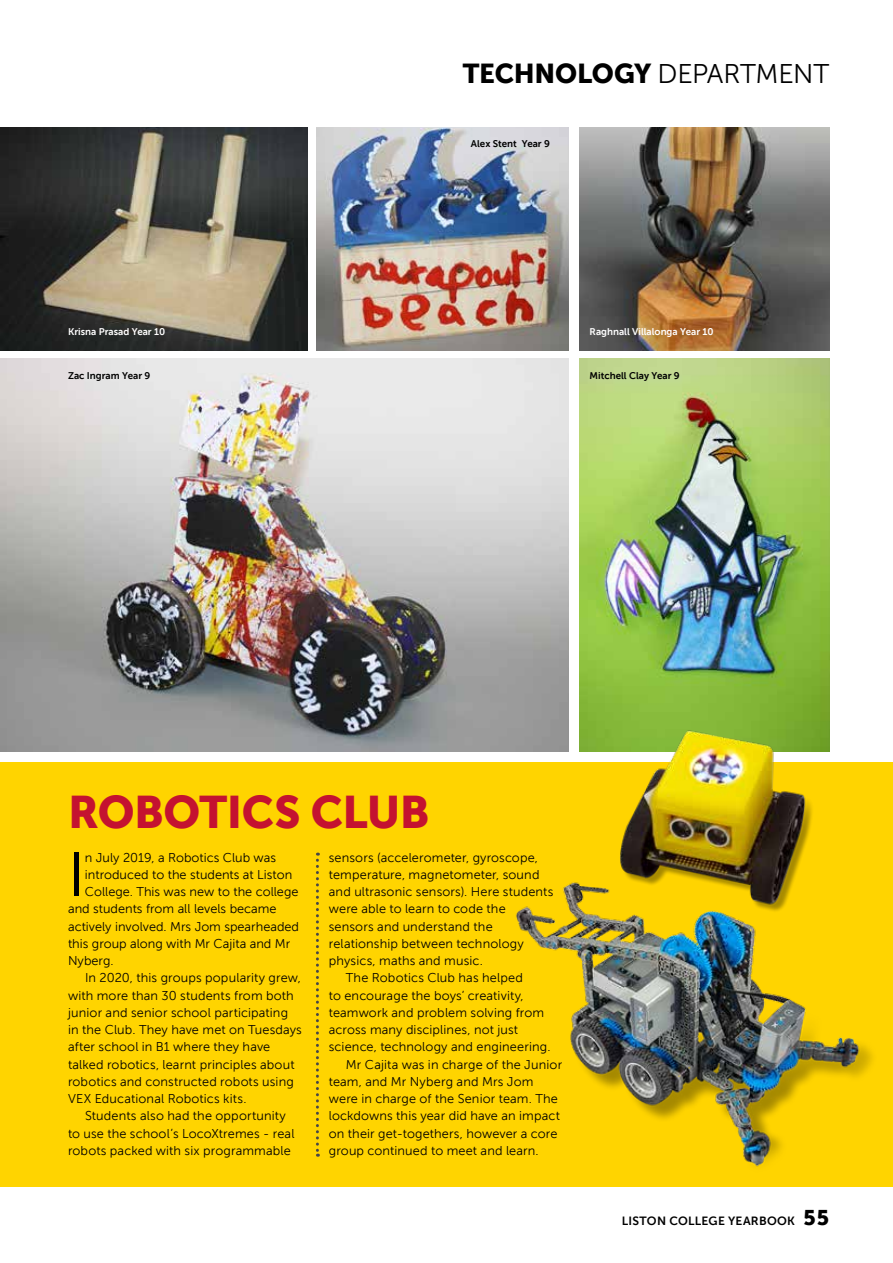
<style>
.page{position:relative;width:893px;height:1263px;background:#fff}
.page>*{position:absolute;margin:0;border:0;box-sizing:border-box;transform-origin:0 0}
.t1{font:61.8px "Museo Sans 300";color:#000}
.t2{font:45px "Museo Sans 900";letter-spacing:-.01em;color:#c41230}
.t3{font:27px "Museo Sans 900";letter-spacing:-.01em;color:#000}
.t4{font:12.75px "Museo Sans 300";letter-spacing:.01em;color:#000}
.t5{font:12px "Museo Sans 700";letter-spacing:.025em;color:#000}
.t6{font:9.75px "Museo Sans 700";color:#000}
.t7{font:9.75px "Museo Sans 700";color:#fff}
.s1{font-family:"Museo Sans 300"}
.s2{font-family:"Museo Sans 900";font-size:21px}
</style>
<div class="page">
<img style="left:579px;top:358px;width:250px;height:394px">
<img style="left:0;top:358px;width:568px;height:394px">
<div style="left:0;top:762px;width:893px;height:424px;background:#ffd400"></div>
<img style="left:516px;top:882px;width:357px;height:285px">
<img style="left:0;top:554px;width:1px;height:332px">
<img style="left:607px;top:711px;width:222px;height:210px">
<img style="left:0;top:128px;width:308px;height:223px">
<img style="left:317px;top:128px;width:251px;height:223px">
<img style="left:579px;top:128px;width:250px;height:223px">
<svg style="left:316px;top:853px;width:3px;height:304px"></svg>
<h3 class="t3" style="left:463px;top:58px;width:368px">TECHNOLOGY <span class="s1">DEPARTMENT</span></h3>
<p class="t7" style="left:68px;top:326px;width:99px">Krisna Prasad Year 10</p>
<p class="t6" style="left:471px;top:138px;width:81px">Alex Stent Year 9</p>
<p class="t7" style="left:590px;top:326px;width:126px">Raghnall Villalonga Year 10</p>
<p class="t6" style="left:68px;top:370px;width:84px">Zac Ingram Year 9</p>
<p class="t6" style="left:590px;top:370px;width:92px">Mitchell Clay Year 9</p>
<h2 class="t2" style="left:68px;top:787px;width:363px">ROBOTICS CLUB</h2>
<p class="t4" style="left:329px;top:850px;width:211px">sensors (accelerometer, gyroscope,</p>
<p class="t4" style="left:329px;top:868px;width:212px">temperature, magnetometer, sound</p>
<p class="t4" style="left:329px;top:885px;width:226px">and ultrasonic sensors). Here students</p>
<p class="t4" style="left:329px;top:902px;width:178px">were able to learn to code the</p>
<p class="t4" style="left:329px;top:919px;width:165px">sensors and understand the</p>
<p class="t4" style="left:329px;top:937px;width:197px">relationship between technology</p>
<p class="t4" style="left:329px;top:954px;width:156px">physics, maths and music.</p>
<p class="t4" style="left:346px;top:971px;width:179px">The Robotics Club has helped</p>
<p class="t4" style="left:329px;top:988px;width:196px">to encourage the boys’ creativity,</p>
<p class="t4" style="left:329px;top:1006px;width:217px">teamwork and problem solving from</p>
<p class="t4" style="left:329px;top:1023px;width:191px">across many disciplines, not just</p>
<p class="t4" style="left:329px;top:1040px;width:223px">science, technology and engineering.</p>
<p class="t4" style="left:346px;top:1057px;width:218px">Mr Cajita was in charge of the Junior</p>
<p class="t4" style="left:329px;top:1075px;width:206px">team, and Mr Nyberg and Mrs Jom</p>
<p class="t4" style="left:329px;top:1092px;width:231px">were in charge of the Senior team. The</p>
<p class="t4" style="left:329px;top:1109px;width:233px">lockdowns this year did have an impact</p>
<p class="t4" style="left:329px;top:1126px;width:230px">on their get-togethers, however a core</p>
<p class="t4" style="left:329px;top:1144px;width:211px">group continued to meet and learn.</p>
<h1 class="t1" style="left:68px;top:841px;width:18px">I</h1>
<p class="t4" style="left:85px;top:850px;width:193px">n July 2019, a Robotics Club was</p>
<p class="t4" style="left:85px;top:868px;width:209px">introduced to the students at Liston</p>
<p class="t4" style="left:85px;top:885px;width:215px">College. This was new to the college</p>
<p class="t4" style="left:68px;top:902px;width:210px">and students from all levels became</p>
<p class="t4" style="left:68px;top:919px;width:233px">actively involved. Mrs Jom spearheaded</p>
<p class="t4" style="left:68px;top:937px;width:224px">this group along with Mr Cajita and Mr</p>
<p class="t4" style="left:68px;top:954px;width:47px">Nyberg.</p>
<p class="t4" style="left:85px;top:971px;width:217px">In 2020, this groups popularity grew,</p>
<p class="t4" style="left:68px;top:988px;width:227px">with more than 30 students from both</p>
<p class="t4" style="left:68px;top:1006px;width:222px">junior and senior school participating</p>
<p class="t4" style="left:68px;top:1023px;width:235px">in the Club. They have met on Tuesdays</p>
<p class="t4" style="left:68px;top:1040px;width:204px">after school in B1 where they have</p>
<p class="t4" style="left:68px;top:1057px;width:228px">talked robotics, learnt principles about</p>
<p class="t4" style="left:68px;top:1075px;width:227px">robotics and constructed robots using</p>
<p class="t4" style="left:68px;top:1092px;width:180px">VEX Educational Robotics kits.</p>
<p class="t4" style="left:85px;top:1109px;width:202px">Students also had the opportunity</p>
<p class="t4" style="left:68px;top:1126px;width:228px">to use the school’s LocoXtremes - real</p>
<p class="t4" style="left:68px;top:1144px;width:224px">robots packed with six programmable</p>
<p class="t5" style="left:622px;top:1214px;width:209px">LISTON COLLEGE YEARBOOK <span class="s2">55</span></p>
</div>
